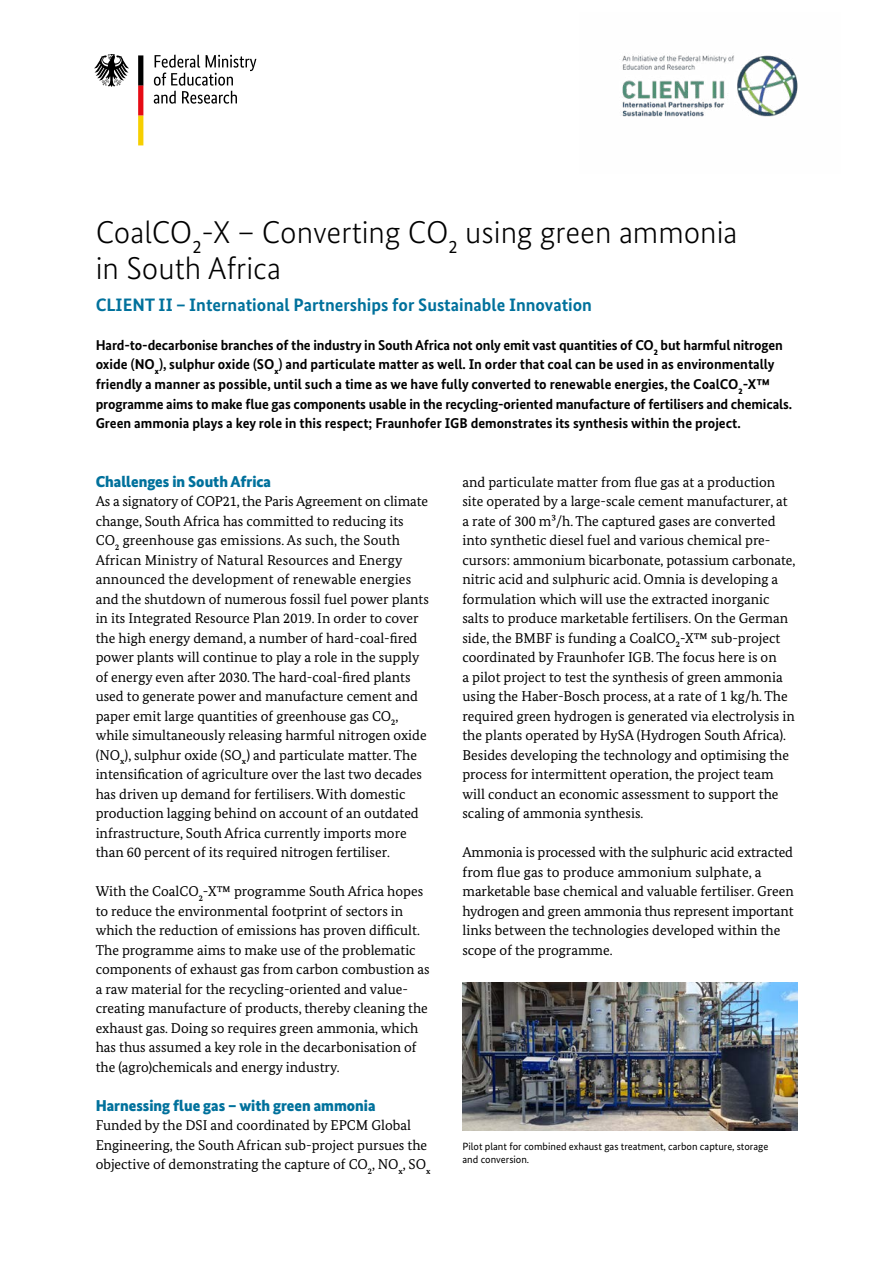
<style>
.page{position:relative;width:893px;height:1263px;background:#fff}
.page>*{position:absolute;margin:0;border:0;box-sizing:border-box;transform-origin:0 0}
.t1{font:300 31.5px/36px "Bundes Sans";color:#000}
.t2{font:700 18px "Bundes Sans";color:#00719c}
.t3{font:900 15.75px "Bundes Sans";color:#00719c}
.P{font:14.25px/19.5px "Bundes Serif";color:#000}
.Einstiegstext_P{font:700 14.25px/19.5px "Bundes Sans";letter-spacing:-.005em;color:#000}
.Caption_Caption{font:10.5px/13.5px "Bundes Sans";color:#000}
</style>
<div class="page">
<img style="left:462px;top:982px;width:335px;height:148px">
<img style="left:622px;top:55px;width:176px;height:62px">
<svg style="left:154px;top:55px;width:102px;height:49px"></svg>
<svg style="left:94px;top:54px;width:35px;height:33px"></svg>
<svg style="left:138px;top:55px;width:5px;height:90px"></svg>
<h1 class="t1" style="left:96px;top:214px;width:643px">CoalCO<sub>2</sub>-X – Converting CO<sub>2</sub> using green ammonia in South Africa</h1>
<h2 class="t2" style="left:96px;top:294px;width:498px">CLIENT II – International Partnerships for Sustainable Innovation</h2>
<p class="Einstiegstext_P" style="left:96px;top:335px;width:698px">Hard-to-decarbonise branches of the industry in South Africa not only emit vast quantities of CO<sub>2</sub> but harmful nitrogen oxide (NO<sub>x</sub>), sulphur oxide (SO<sub>x</sub>) and particulate matter as well. In order that coal can be used in as environmentally friendly a manner as possible, until such a time as we have fully converted to renewable energies, the CoalCO<sub>2</sub>-X™ programme aims to make flue gas components usable in the recycling-oriented manufacture of fertilisers and chemicals.<br>Green ammonia plays a key role in this respect; Fraunhofer IGB demonstrates its synthesis within the project.</p>
<h3 class="t3" style="left:96px;top:472px;width:177px">Challenges in South Africa</h3>
<p class="P" style="left:96px;top:491px;width:335px">As a signatory of COP21, the Paris Agreement on climate change, South Africa has committed to reducing its CO<sub>2</sub> greenhouse gas emissions. As such, the South African Ministry of Natural Resources and Energy announced the development of renewable energies and the shutdown of numerous fossil fuel power plants in its Integrated Resource Plan 2019. In order to cover the high energy demand, a number of hard-coal-fired power plants will continue to play a role in the supply of energy even after 2030. The hard-coal-fired plants used to generate power and manufacture cement and paper emit large quantities of greenhouse gas CO<sub>2</sub>, while simultaneously releasing harmful nitrogen oxide (NO<sub>x</sub>), sulphur oxide (SO<sub>x</sub>) and particulate matter. The intensification of agriculture over the last two decades has driven up demand for fertilisers. With domestic production lagging behind on account of an outdated infrastructure, South Africa currently imports more than 60 percent of its required nitrogen fertiliser.</p>
<p class="P" style="left:96px;top:881px;width:335px">With the CoalCO<sub>2</sub>-X™ programme South Africa hopes to reduce the environmental footprint of sectors in which the reduction of emissions has proven difficult.<br>The programme aims to make use of the problematic components of exhaust gas from carbon combustion as a raw material for the recycling-oriented and value&shy;creating manufacture of products, thereby cleaning the exhaust gas. Doing so requires green ammonia, which has thus assumed a key role in the decarbonisation of the (agro)chemicals and energy industry.</p>
<h3 class="t3" style="left:96px;top:1096px;width:281px">Harnessing flue gas – with green ammonia</h3>
<p class="P" style="left:96px;top:1115px;width:336px">Funded by the DSI and coordinated by EPCM Global<br>Engineering, the South African sub-project pursues the objective of demonstrating the capture of CO<sub>2</sub>, NO<sub>x</sub>, SO<sub>x</sub></p>
<p class="P" style="left:462px;top:472px;width:335px">and particulate matter from flue gas at a production site operated by a large-scale cement manufacturer, at a rate of 300 m³/h. The captured gases are converted into synthetic diesel fuel and various chemical pre&shy;cursors: ammonium bicarbonate, potassium carbonate, nitric acid and sulphuric acid. Omnia is developing a formulation which will use the extracted inorganic salts to produce marketable fertilisers. On the German side, the BMBF is funding a CoalCO<sub>2</sub>-X™ sub-project coordinated by Fraunhofer IGB. The focus here is on<br>a pilot project to test the synthesis of green ammonia using the Haber-Bosch process, at a rate of 1 kg/h. The required green hydrogen is generated via electrolysis in the plants operated by HySA (Hydrogen South Africa).<br>Besides developing the technology and optimising the process for intermittent operation, the project team will conduct an economic assessment to support the scaling of ammonia synthesis.</p>
<p class="P" style="left:462px;top:842px;width:333px">Ammonia is processed with the sulphuric acid extracted from flue gas to produce ammonium sulphate, a marketable base chemical and valuable fertiliser. Green hydrogen and green ammonia thus represent important links between the technologies developed within the scope of the programme.</p>
<p class="Caption_Caption" style="left:462px;top:1139px;width:308px">Pilot plant for combined exhaust gas treatment, carbon capture, storage and conversion.</p>
</div>
